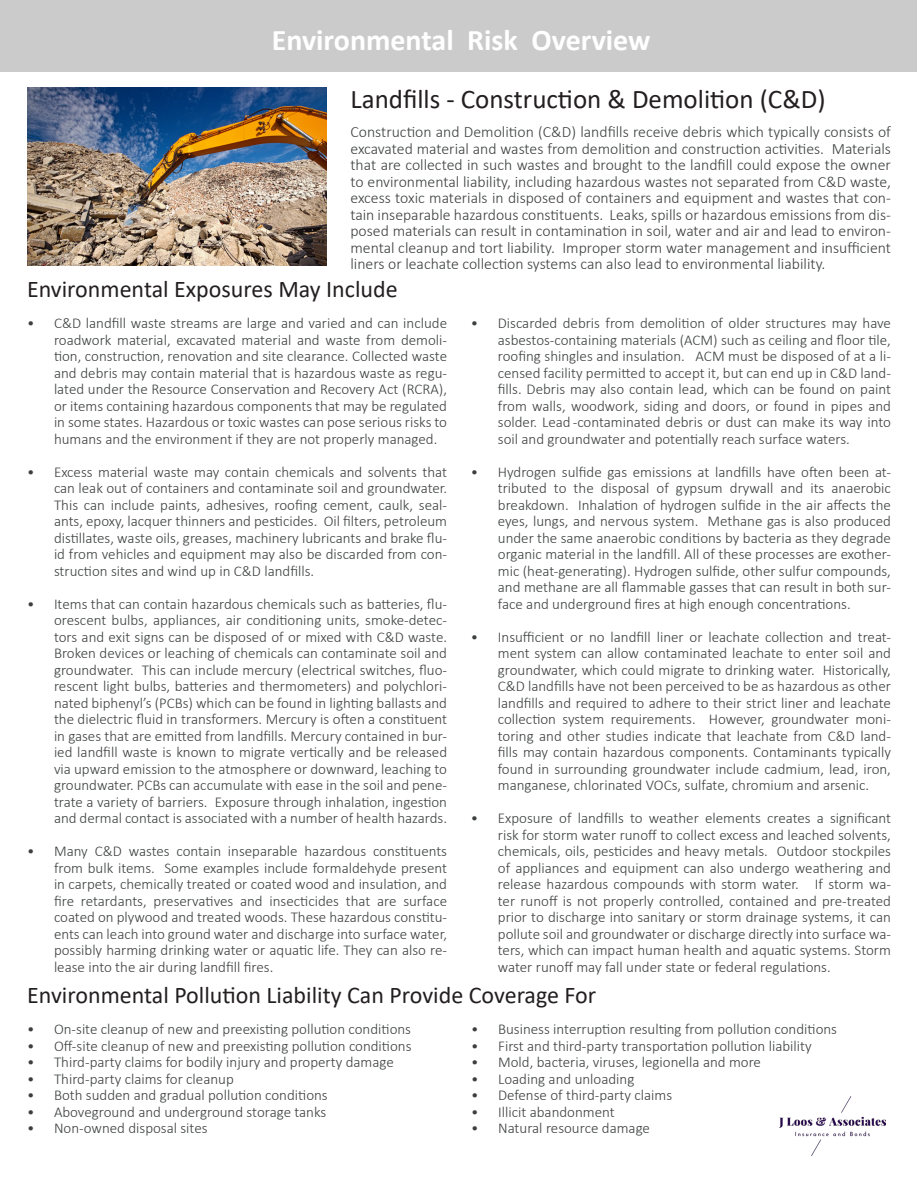
<style>
.page{position:relative;width:918px;height:1188px;background:#fff}
.page>*{position:absolute;margin:0;border:0;box-sizing:border-box;transform-origin:0 0}
.t1{font:700 30px "Calibri";color:#fff}
.t2{font:27px "Calibri";color:#231f20}
.t3{font:24px "Calibri";color:#231f20}
.t4{font:300 15.75px/16.5px "Calibri";color:#3d3f3f;text-align:justify}
.t5{font:300 15px/16.5px "Calibri";color:#3d3f3f;text-align:justify}
</style>
<div class="page">
<div style="left:0;top:0;width:917px;height:72px;background:#cbcbcb"></div>
<img style="left:27px;top:87px;width:300px;height:179px">
<img style="left:780px;top:1096px;width:105px;height:60px">
<p class="t1" style="left:272px;top:19px;width:380px">Environmental Risk Overview</p>
<p class="t2" style="left:350px;top:80px;width:477px">Landfills - Construction &amp; Demolition (C&amp;D)</p>
<p class="t4" style="left:350px;top:123px;width:542px">Construction and Demolition (C&amp;D) landfills receive debris which typically consists of excavated material and wastes from demolition and construction activities. Materials that are collected in such wastes and brought to the landfill could expose the owner to environmental liability, including hazardous wastes not separated from C&amp;D waste, excess toxic materials in disposed of containers and equipment and wastes that con&shy;tain inseparable hazardous constituents. Leaks, spills or hazardous emissions from dis&shy;posed materials can result in contamination in soil, water and air and lead to environ&shy;mental cleanup and tort liability. Improper storm water management and insufficient liners or leachate collection systems can also lead to environmental liability.</p>
<p class="t3" style="left:27px;top:273px;width:372px">Environmental Exposures May Include</p>
<p class="t5" style="left:54px;top:315px;width:395px;text-indent:-27px">• C&amp;D landfill waste streams are large and varied and can include roadwork material, excavated material and waste from demoli&shy;tion, construction, renovation and site clearance. Collected waste and debris may contain material that is hazardous waste as regu&shy;lated under the Resource Conservation and Recovery Act (RCRA), or items containing hazardous components that may be regulated in some states. Hazardous or toxic wastes can pose serious risks to humans and the environment if they are not properly managed.</p>
<p class="t5" style="left:54px;top:463px;width:395px;text-indent:-27px">• Excess material waste may contain chemicals and solvents that can leak out of containers and contaminate soil and groundwater.<br>This can include paints, adhesives, roofing cement, caulk, seal&shy;ants, epoxy, lacquer thinners and pesticides. Oil filters, petroleum distillates, waste oils, greases, machinery lubricants and brake flu&shy;id from vehicles and equipment may also be discarded from con&shy;struction sites and wind up in C&amp;D landfills.</p>
<p class="t5" style="left:54px;top:595px;width:395px;text-indent:-27px">• Items that can contain hazardous chemicals such as batteries, flu&shy;orescent bulbs, appliances, air conditioning units, smoke-detec&shy;tors and exit signs can be disposed of or mixed with C&amp;D waste.<br>Broken devices or leaching of chemicals can contaminate soil and groundwater. This can include mercury (electrical switches, fluo&shy;rescent light bulbs, batteries and thermometers) and polychlori&shy;nated biphenyl’s (PCBs) which can be found in lighting ballasts and the dielectric fluid in transformers. Mercury is often a constituent in gases that are emitted from landfills. Mercury contained in bur&shy;ied landfill waste is known to migrate vertically and be released via upward emission to the atmosphere or downward, leaching to groundwater. PCBs can accumulate with ease in the soil and pene&shy;trate a variety of barriers. Exposure through inhalation, ingestion and dermal contact is associated with a number of health hazards.</p>
<p class="t5" style="left:54px;top:843px;width:395px;text-indent:-27px">• Many C&amp;D wastes contain inseparable hazardous constituents from bulk items. Some examples include formaldehyde present in carpets, chemically treated or coated wood and insulation, and fire retardants, preservatives and insecticides that are surface coated on plywood and treated woods. These hazardous constitu&shy;ents can leach into ground water and discharge into surface water, possibly harming drinking water or aquatic life. They can also re&shy;lease into the air during landfill fires.</p>
<p class="t5" style="left:498px;top:315px;width:395px;text-indent:-27px">• Discarded debris from demolition of older structures may have asbestos-containing materials (ACM) such as ceiling and floor tile, roofing shingles and insulation. ACM must be disposed of at a li&shy;censed facility permitted to accept it, but can end up in C&amp;D land&shy;fills. Debris may also contain lead, which can be found on paint from walls, woodwork, siding and doors, or found in pipes and solder. Lead -contaminated debris or dust can make its way into soil and groundwater and potentially reach surface waters.</p>
<p class="t5" style="left:498px;top:463px;width:395px;text-indent:-27px">• Hydrogen sulfide gas emissions at landfills have often been at&shy;tributed to the disposal of gypsum drywall and its anaerobic breakdown. Inhalation of hydrogen sulfide in the air affects the eyes, lungs, and nervous system. Methane gas is also produced under the same anaerobic conditions by bacteria as they degrade organic material in the landfill. All of these processes are exother&shy;mic (heat-generating). Hydrogen sulfide, other sulfur compounds, and methane are all flammable gasses that can result in both sur&shy;face and underground fires at high enough concentrations.</p>
<p class="t5" style="left:498px;top:628px;width:395px;text-indent:-27px">• Insufficient or no landfill liner or leachate collection and treat&shy;ment system can allow contaminated leachate to enter soil and groundwater, which could migrate to drinking water. Historically, C&amp;D landfills have not been perceived to be as hazardous as other landfills and required to adhere to their strict liner and leachate collection system requirements. However, groundwater moni&shy;toring and other studies indicate that leachate from C&amp;D land&shy;fills may contain hazardous components. Contaminants typically found in surrounding groundwater include cadmium, lead, iron, manganese, chlorinated VOCs, sulfate, chromium and arsenic.</p>
<p class="t5" style="left:498px;top:810px;width:395px;text-indent:-27px">• Exposure of landfills to weather elements creates a significant risk for storm water runoff to collect excess and leached solvents, chemicals, oils, pesticides and heavy metals. Outdoor stockpiles of appliances and equipment can also undergo weathering and release hazardous compounds with storm water. If storm wa&shy;ter runoff is not properly controlled, contained and pre-treated prior to discharge into sanitary or storm drainage systems, it can pollute soil and groundwater or discharge directly into surface wa&shy;ters, which can impact human health and aquatic systems. Storm water runoff may fall under state or federal regulations.</p>
<p class="t3" style="left:27px;top:979px;width:571px">Environmental Pollution Liability Can Provide Coverage For</p>
<p class="t5" style="left:27px;top:1021px;width:386px">• On-site cleanup of new and preexisting pollution conditions</p>
<p class="t5" style="left:27px;top:1037px;width:386px">• Off-site cleanup of new and preexisting pollution conditions</p>
<p class="t5" style="left:27px;top:1054px;width:368px">• Third-party claims for bodily injury and property damage</p>
<p class="t5" style="left:27px;top:1070px;width:208px">• Third-party claims for cleanup</p>
<p class="t5" style="left:27px;top:1087px;width:302px">• Both sudden and gradual pollution conditions</p>
<p class="t5" style="left:27px;top:1103px;width:301px">• Aboveground and underground storage tanks</p>
<p class="t5" style="left:27px;top:1120px;width:182px">• Non-owned disposal sites</p>
<p class="t5" style="left:471px;top:1021px;width:367px">• Business interruption resulting from pollution conditions</p>
<p class="t5" style="left:471px;top:1037px;width:342px">• First and third-party transportation pollution liability</p>
<p class="t5" style="left:471px;top:1054px;width:291px">• Mold, bacteria, viruses, legionella and more</p>
<p class="t5" style="left:471px;top:1070px;width:165px">• Loading and unloading</p>
<p class="t5" style="left:471px;top:1087px;width:203px">• Defense of third-party claims</p>
<p class="t5" style="left:471px;top:1103px;width:145px">• Illicit abandonment</p>
<p class="t5" style="left:471px;top:1120px;width:180px">• Natural resource damage</p>
</div>
